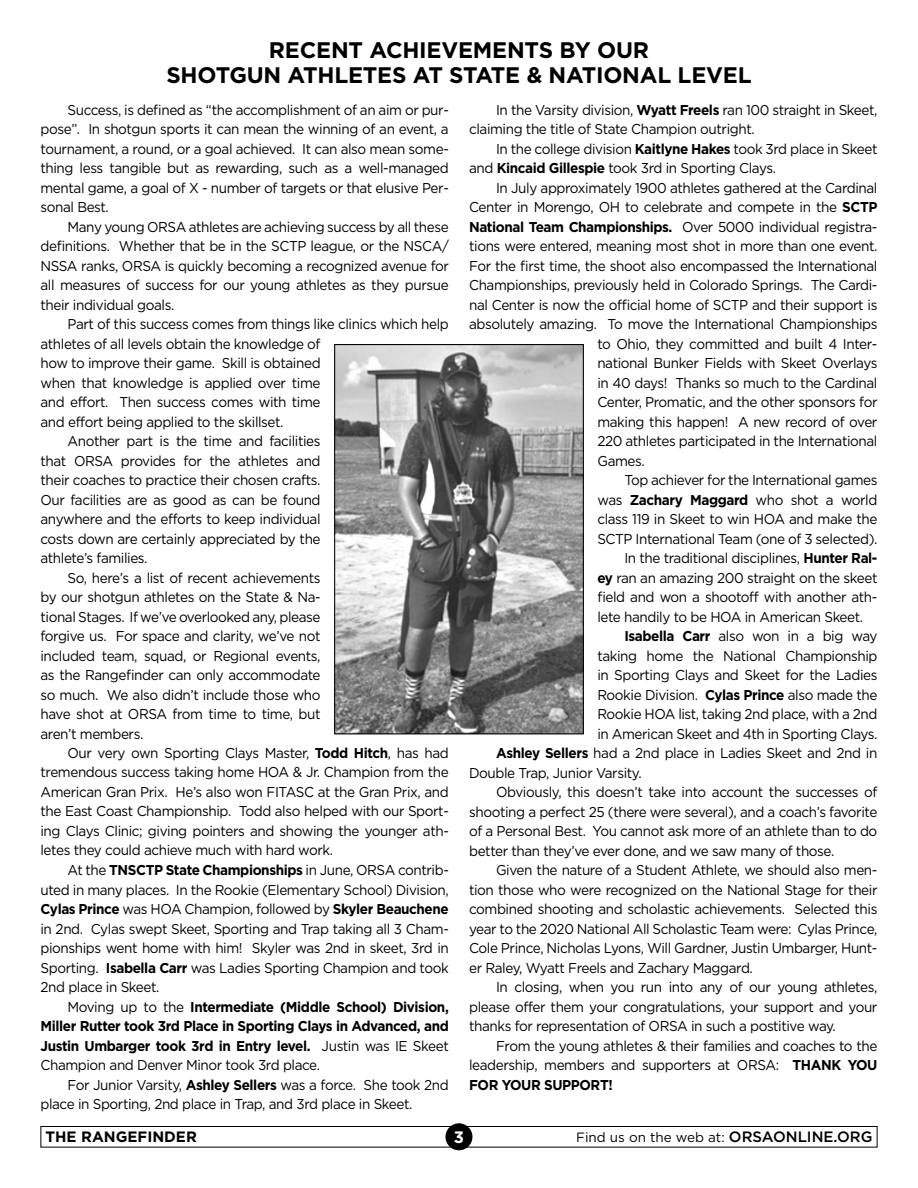
<style>
.page{position:relative;width:918px;height:1188px;background:#fff}
.page>*{position:absolute;margin:0;border:0;box-sizing:border-box;transform-origin:0 0}
.t1{font:700 22.5px "Gotham";letter-spacing:-.01em;color:#000}
.t2{font:700 16.5px "Gotham";color:#fff}
.t3{font:700 15px "Gotham";color:#000}
.t4{font:14.25px/19.5px "Gotham";letter-spacing:-.03em;color:#000;text-align:justify;scale:.95 1}
.t5{font:700 14.25px/19.5px "Gotham";letter-spacing:-.03em;color:#000;text-align:justify;scale:.95 1}
.t6{font:13.5px "Gotham";color:#000}
.s1{font-weight:700}
.s2{font-weight:400}
.s3{font-weight:500;font-size:15px}
</style>
<div class="page">
<div style="left:40px;top:1126px;width:838px;height:22px;border:1px solid #000"></div>
<div style="left:445px;top:1123px;width:27px;height:27px;background:#000;border-radius:50%"></div>
<img style="left:336px;top:346px;width:246px;height:386px">
<div style="left:334px;top:344px;width:250px;height:390px;border:1px solid #000"></div>
<p class="t1" style="left:269px;top:37px;width:382px">RECENT ACHIEVEMENTS BY OUR</p>
<p class="t1" style="left:166px;top:62px;width:587px">SHOTGUN ATHLETES AT STATE &amp; NATIONAL LEVEL</p>
<p class="t4" style="left:41px;top:100px;width:431px;text-indent:27px">Success, is defined as “the accomplishment of an aim or pur&shy;pose”. In shotgun sports it can mean the winning of an event, a tournament, a round, or a goal achieved. It can also mean some&shy;thing less tangible but as rewarding, such as a well-managed mental game, a goal of X - number of targets or that elusive Per&shy;sonal Best.</p>
<p class="t4" style="left:41px;top:217px;width:431px;text-indent:27px">Many young ORSA athletes are achieving success by all these definitions. Whether that be in the SCTP league, or the NSCA/ NSSA ranks, ORSA is quickly becoming a recognized avenue for all measures of success for our young athletes as they pursue their individual goals.</p>
<p class="t4" style="left:41px;top:314px;width:431px;text-align:left;text-indent:27px">Part of this success comes from things like clinics which help athletes of all levels obtain the knowledge of<br>how to improve their game. Skill is obtained<br>when that knowledge is applied over time<br>and effort. Then success comes with time<br>and effort being applied to the skillset.</p>
<p class="t4" style="left:41px;top:431px;width:296px;text-indent:27px">Another part is the time and facilities that ORSA provides for the athletes and their coaches to practice their chosen crafts.<br>Our facilities are as good as can be found anywhere and the efforts to keep individual costs down are certainly appreciated by the athlete’s families.</p>
<p class="t4" style="left:41px;top:568px;width:296px;text-indent:27px">So, here’s a list of recent achievements by our shotgun athletes on the State &amp; Na&shy;tional Stages. If we’ve overlooked any, please forgive us. For space and clarity, we’ve not included team, squad, or Regional events, as the Rangefinder can only accommodate so much. We also didn’t include those who have shot at ORSA from time to time, but aren’t members.</p>
<p class="t4" style="left:40px;top:743px;width:431px;text-indent:27px">Our very own Sporting Clays Master, <span class="s1">Todd Hitch</span>, has had tremendous success taking home HOA &amp; Jr. Champion from the American Gran Prix. He’s also won FITASC at the Gran Prix, and the East Coast Championship. Todd also helped with our Sport&shy;ing Clays Clinic; giving pointers and showing the younger ath&shy;letes they could achieve much with hard work.</p>
<p class="t4" style="left:41px;top:860px;width:431px;text-indent:27px">At the <span class="s1">TNSCTP State Championships</span> in June, ORSA contrib&shy;uted in many places. In the Rookie (Elementary School) Division, <span class="s1">Cylas Prince</span> was HOA Champion, followed by <span class="s1">Skyler Beauchene </span>in 2nd. Cylas swept Skeet, Sporting and Trap taking all 3 Cham&shy;pionships went home with him! Skyler was 2nd in skeet, 3rd in Sporting. <span class="s1">Isabella Carr</span> was Ladies Sporting Champion and took 2nd place in Skeet.</p>
<p class="t5" style="left:40px;top:997px;width:431px;text-indent:27px"><span class="s2">Moving up to the</span> Intermediate (Middle School) Division, Miller Rutter took 3rd Place in Sporting Clays in Advanced, and Justin Umbarger took 3rd in Entry level. <span class="s2">Justin was IE Skeet Champion and Denver Minor took 3rd place.</span></p>
<p class="t4" style="left:40px;top:1075px;width:431px;text-indent:27px">For Junior Varsity, <span class="s1">Ashley Sellers</span> was a force. She took 2nd place in Sporting, 2nd place in Trap, and 3rd place in Skeet.</p>
<p class="t4" style="left:469px;top:100px;width:431px;text-indent:27px">In the Varsity division, <span class="s1">Wyatt Freels</span> ran 100 straight in Skeet, claiming the title of State Champion outright.</p>
<p class="t4" style="left:469px;top:139px;width:431px;text-indent:27px">In the college division <span class="s1">Kaitlyne Hakes</span> took 3rd place in Skeet and <span class="s1">Kincaid Gillespie</span> took 3rd in Sporting Clays.</p>
<p class="t4" style="left:496px;top:178px;width:403px">In July approximately 1900 athletes gathered at the Cardinal</p>
<p class="t4" style="left:469px;top:197px;width:431px">Center in Morengo, OH to celebrate and compete in the <span class="s1">SCTP</span></p>
<p class="t4" style="left:469px;top:217px;width:431px"><span class="s1">National Team Championships.</span> Over 5000 individual registra-</p>
<p class="t4" style="left:469px;top:236px;width:431px">tions were entered, meaning most shot in more than one event.</p>
<p class="t4" style="left:469px;top:256px;width:431px">For the first time, the shoot also encompassed the International</p>
<p class="t4" style="left:469px;top:275px;width:431px">Championships, previously held in Colorado Springs. The Cardi-</p>
<p class="t4" style="left:469px;top:295px;width:431px">nal Center is now the official home of SCTP and their support is</p>
<p class="t4" style="left:469px;top:314px;width:431px">absolutely amazing. To move the International Championships</p>
<p class="t4" style="left:597px;top:334px;width:296px">to Ohio, they committed and built 4 Inter-</p>
<p class="t4" style="left:597px;top:353px;width:296px">national Bunker Fields with Skeet Overlays</p>
<p class="t4" style="left:597px;top:373px;width:296px">in 40 days! Thanks so much to the Cardinal</p>
<p class="t4" style="left:597px;top:392px;width:296px">Center, Promatic, and the other sponsors for</p>
<p class="t4" style="left:597px;top:412px;width:296px">making this happen! A new record of over</p>
<p class="t4" style="left:597px;top:431px;width:296px">220 athletes participated in the International</p>
<p class="t4" style="left:597px;top:451px;width:52px">Games.</p>
<p class="t4" style="left:597px;top:470px;width:296px;text-indent:27px">Top achiever for the International games was <span class="s1">Zachary Maggard</span> who shot a world class 119 in Skeet to win HOA and make the SCTP International Team (one of 3 selected).</p>
<p class="t4" style="left:597px;top:548px;width:296px;text-indent:27px">In the traditional disciplines, <span class="s1">Hunter Ral&shy;ey</span> ran an amazing 200 straight on the skeet field and won a shootoff with another ath&shy;lete handily to be HOA in American Skeet.</p>
<p class="t4" style="left:597px;top:626px;width:296px;text-indent:27px"><span class="s1">Isabella Carr</span> also won in a big way taking home the National Championship in Sporting Clays and Skeet for the Ladies Rookie Division. <span class="s1">Cylas Prince</span> also made the Rookie HOA list, taking 2nd place, with a 2nd in American Skeet and 4th in Sporting Clays.</p>
<p class="t4" style="left:469px;top:743px;width:431px;text-indent:27px"><span class="s1">Ashley Sellers</span> had a 2nd place in Ladies Skeet and 2nd in<br>Double Trap, Junior Varsity.</p>
<p class="t4" style="left:469px;top:782px;width:431px;text-indent:27px">Obviously, this doesn’t take into account the successes of shooting a perfect 25 (there were several), and a coach’s favorite of a Personal Best. You cannot ask more of an athlete than to do better than they’ve ever done, and we saw many of those.</p>
<p class="t4" style="left:469px;top:860px;width:431px;text-indent:27px">Given the nature of a Student Athlete, we should also men&shy;tion those who were recognized on the National Stage for their combined shooting and scholastic achievements. Selected this year to the 2020 National All Scholastic Team were: Cylas Prince, Cole Prince, Nicholas Lyons, Will Gardner, Justin Umbarger, Hunt&shy;er Raley, Wyatt Freels and Zachary Maggard.</p>
<p class="t4" style="left:469px;top:977px;width:431px;text-indent:27px">In closing, when you run into any of our young athletes, please offer them your congratulations, your support and your thanks for representation of ORSA in such a postitive way.</p>
<p class="t4" style="left:469px;top:1035px;width:431px;text-indent:27px">From the young athletes &amp; their families and coaches to the leadership, members and supporters at ORSA: <span class="s1">THANK YOU FOR YOUR SUPPORT!</span></p>
<p class="t3" style="left:46px;top:1128px;width:153px">THE RANGEFINDER</p>
<p class="t2" style="left:454px;top:1127px;width:12px">3</p>
<p class="t6" style="left:576px;top:1130px;width:298px">Find us on the web at: <span class="s3">ORSAONLINE.ORG</span></p>
</div>
